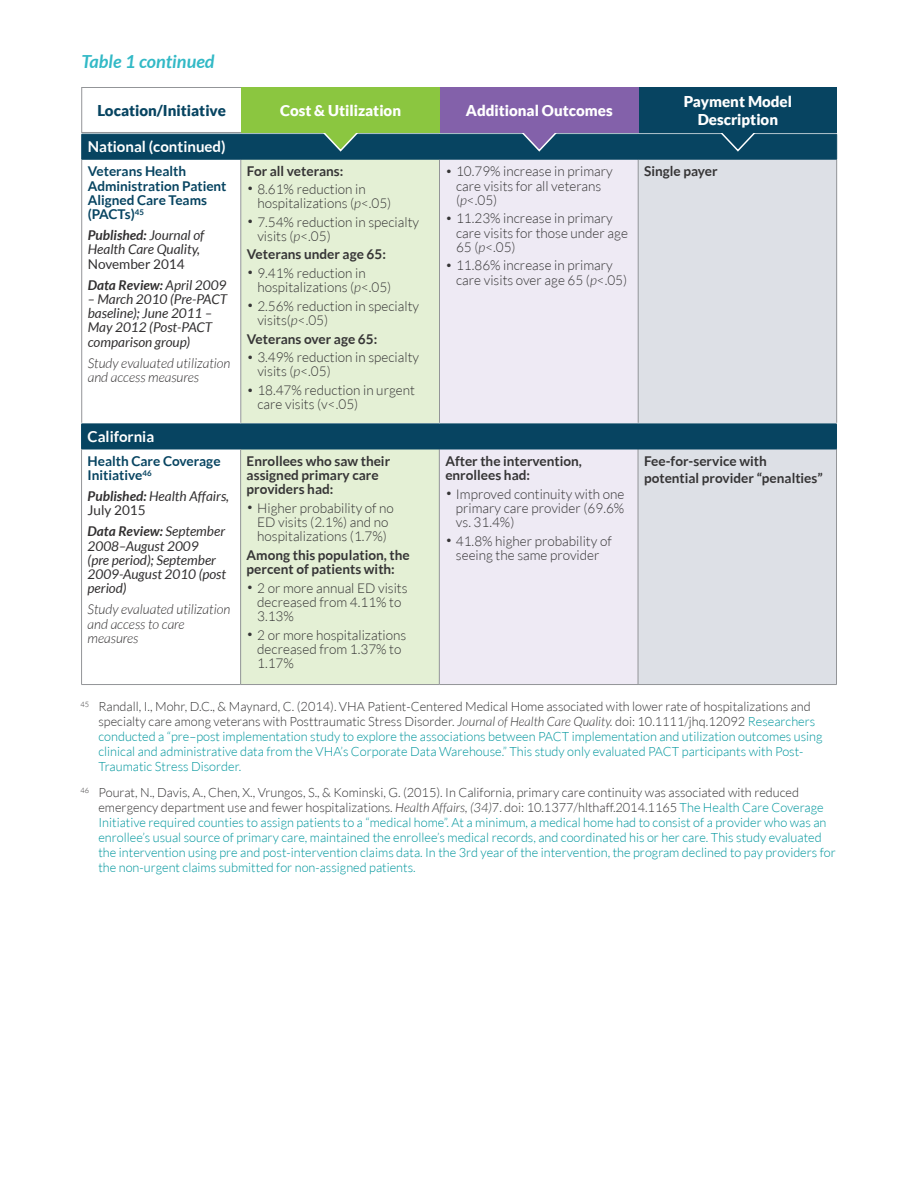
<style>
.page{position:relative;width:918px;height:1188px;background:#fff}
.page>*{position:absolute;margin:0;border:0;box-sizing:border-box;transform-origin:0 0}
.t1{font:italic 700 18px "Lato";color:#32b9c6}
.t2{font:900 15px/18px "Lato";color:#fff;text-align:center}
.t3{font:700 15px "Lato";color:#fff}
.t4{font:900 15px "Lato";color:#074461}
.t5{font:300 13.5px/14.2px "Lato";color:#363536}
.t6{font:700 13.5px/14.2px "Lato";color:#363536}
.t7{font:italic 13.5px/14.2px "Lato";color:#312f30}
.t8{font:700 13.5px/14.2px "Lato";color:#074461}
.t9{font:italic 300 13.5px/14.2px "Lato";color:#312f30}
.t10{font:13.5px/21px "Lato";color:#312f30}
.t11{font:300 12.75px/15px "Lato";color:#00969d}
.s1{font-weight:700}
.s2{font-weight:700;font-style:italic}
.s3{font-style:italic}
.s4{font-style:normal}
.s5{font-size:12px}
.s6{color:#363536}
.s7{font-style:italic;color:#363536}
</style>
<div class="page">
<div style="left:241px;top:159px;width:199px;height:264px;background:#e4f0d5"></div>
<div style="left:440px;top:159px;width:198px;height:264px;background:#eeeaf4"></div>
<div style="left:638px;top:159px;width:199px;height:264px;background:#dde0e6"></div>
<hr style="left:439px;top:159px;width:1px;height:264px;background:#939598">
<hr style="left:81px;top:159px;width:1px;height:264px;background:#939598">
<hr style="left:241px;top:159px;width:1px;height:264px;background:#939598">
<hr style="left:638px;top:159px;width:1px;height:264px;background:#939598">
<hr style="left:836px;top:159px;width:1px;height:264px;background:#939598">
<hr style="left:82px;top:159px;width:159px;height:1px;background:#074461">
<hr style="left:241px;top:159px;width:199px;height:1px;background:#074461">
<hr style="left:440px;top:159px;width:198px;height:1px;background:#074461">
<hr style="left:638px;top:159px;width:199px;height:1px;background:#074461">
<div style="left:82px;top:87px;width:160px;height:46px;border:1px solid #939598"></div>
<svg style="left:81px;top:130px;width:756px;height:29px;background:#174f69"></svg>
<div style="left:639px;top:87px;width:198px;height:46px;background:#074461"></div>
<div style="left:440px;top:87px;width:199px;height:46px;background:#8361aa"></div>
<div style="left:241px;top:87px;width:199px;height:46px;background:#8bc640"></div>
<div style="left:241px;top:449px;width:198px;height:236px;background:#e4f0d5"></div>
<div style="left:439px;top:449px;width:199px;height:236px;background:#eeeaf4"></div>
<div style="left:638px;top:449px;width:199px;height:236px;background:#dde0e6"></div>
<hr style="left:439px;top:449px;width:1px;height:235px;background:#939598">
<hr style="left:638px;top:449px;width:1px;height:235px;background:#939598">
<hr style="left:836px;top:449px;width:1px;height:235px;background:#939598">
<hr style="left:241px;top:684px;width:198px;height:1px;background:#939598">
<hr style="left:439px;top:684px;width:199px;height:1px;background:#939598">
<hr style="left:638px;top:684px;width:199px;height:1px;background:#939598">
<hr style="left:81px;top:449px;width:160px;height:1px;background:#074461">
<hr style="left:241px;top:449px;width:198px;height:1px;background:#074461">
<hr style="left:439px;top:449px;width:199px;height:1px;background:#074461">
<hr style="left:638px;top:449px;width:199px;height:1px;background:#074461">
<div style="left:81px;top:424px;width:756px;height:25px;background:#074461"></div>
<hr style="left:81px;top:449px;width:1px;height:235px;background:#939598">
<hr style="left:240px;top:449px;width:1px;height:235px;background:#939598">
<hr style="left:81px;top:684px;width:160px;height:1px;background:#939598">
<h1 class="t1" style="left:82px;top:52px;width:135px">Table 1 continued</h1>
<p class="t4" style="left:97px;top:102px;width:130px">Location/Initiative</p>
<p class="t2" style="left:684px;top:92px;width:110px">Payment Model<br>Description</p>
<p class="t2" style="left:280px;top:101px;width:123px">Cost &amp; Utilization</p>
<p class="t2" style="left:466px;top:101px;width:148px">Additional Outcomes</p>
<p class="t3" style="left:88px;top:138px;width:140px">National (continued)</p>
<p class="t8" style="left:88px;top:164px;width:140px">Veterans Health<br>Administration Patient<br>Aligned Care Teams (PACTs)<sup>45</sup></p>
<p class="t7" style="left:88px;top:228px;width:118px"><span class="s1">Published:</span> Journal of<br>Health Care Quality,</p>
<p class="t10" style="left:88px;top:253px;width:140px">November 2014<br><span class="s2">Data Review:</span> <span class="s3">April 2009</span></p>
<p class="t7" style="left:88px;top:292px;width:141px">– March 2010 (Pre-PACT baseline); June 2011 –<br>May 2012 (Post-PACT comparison group)</p>
<p class="t9" style="left:88px;top:356px;width:144px">Study evaluated utilization and access measures</p>
<p class="t3" style="left:88px;top:428px;width:68px">California</p>
<p class="t8" style="left:88px;top:454px;width:134px">Health Care Coverage<br>Initiative<sup>46</sup></p>
<p class="t7" style="left:88px;top:489px;width:143px"><span class="s1">Published:</span> Health Affairs,<br><span class="s4">July 2015</span></p>
<p class="t7" style="left:88px;top:525px;width:140px"><span class="s1">Data Review:</span> September<br>2008–August 2009<br>(pre period); September<br>2009-August 2010 (post period)</p>
<p class="t9" style="left:88px;top:603px;width:144px">Study evaluated utilization and access to care measures</p>
<p class="t6" style="left:247px;top:164px;width:98px">For all veterans:</p>
<p class="t5" style="left:257px;top:182px;width:136px;text-indent:-11px"><span class="s5">•</span> 8.61% reduction in hospitalizations (<span class="s3">p</span>&lt;.05)</p>
<p class="t5" style="left:257px;top:215px;width:163px;text-indent:-11px"><span class="s5">•</span> 7.54% reduction in specialty visits (<span class="s3">p</span>&lt;.05)</p>
<p class="t6" style="left:247px;top:247px;width:141px">Veterans under age 65:</p>
<p class="t5" style="left:257px;top:266px;width:136px;text-indent:-11px"><span class="s5">•</span> 9.41% reduction in hospitalizations (<span class="s3">p</span>&lt;.05)</p>
<p class="t5" style="left:257px;top:299px;width:163px;text-indent:-11px"><span class="s5">•</span> 2.56% reduction in specialty visits(<span class="s3">p</span>&lt;.05)</p>
<p class="t6" style="left:247px;top:331px;width:132px">Veterans over age 65:</p>
<p class="t5" style="left:257px;top:350px;width:163px;text-indent:-11px"><span class="s5">•</span> 3.49% reduction in specialty visits (<span class="s3">p</span>&lt;.05)</p>
<p class="t5" style="left:257px;top:383px;width:159px;text-indent:-11px"><span class="s5">•</span> 18.47% reduction in urgent care visits (v&lt;.05)</p>
<p class="t6" style="left:247px;top:454px;width:145px">Enrollees who saw their assigned primary care providers had:</p>
<p class="t5" style="left:247px;top:501px;width:149px;text-align:center"><span class="s5">•</span> Higher probability of no<br>ED visits (2.1%) and no hospitalizations (1.7%)</p>
<p class="t6" style="left:247px;top:548px;width:165px">Among this population, the percent of patients with:</p>
<p class="t5" style="left:257px;top:581px;width:152px;text-indent:-11px"><span class="s5">•</span> 2 or more annual ED visits decreased from 4.11% to<br>3.13%</p>
<p class="t5" style="left:257px;top:628px;width:151px;text-indent:-11px"><span class="s5">•</span> 2 or more hospitalizations decreased from 1.37% to<br>1.17%</p>
<p class="t5" style="left:456px;top:164px;width:158px;text-indent:-11px"><span class="s5">•</span> 10.79% increase in primary care visits for all veterans (<span class="s3">p</span>&lt;.05)</p>
<p class="t5" style="left:456px;top:211px;width:173px;text-indent:-11px"><span class="s5">•</span> 11.23% increase in primary care visits for those under age<br>65 (<span class="s3">p</span>&lt;.05)</p>
<p class="t5" style="left:456px;top:259px;width:173px;text-indent:-11px"><span class="s5">•</span> 11.86% increase in primary care visits over age 65 (<span class="s3">p</span>&lt;.05)</p>
<p class="t6" style="left:644px;top:164px;width:75px">Single payer</p>
<p class="t6" style="left:445px;top:454px;width:138px">After the intervention, enrollees had:</p>
<p class="t5" style="left:456px;top:487px;width:170px;text-align:justify;text-indent:-11px"><span class="s5">•</span> Improved continuity with one primary care provider (69.6% vs. 31.4%)</p>
<p class="t5" style="left:445px;top:534px;width:168px;text-align:center"><span class="s5">•</span> 41.8% higher probability of seeing the same provider</p>
<p class="t6" style="left:644px;top:452px;width:180px;line-height:17.5px">Fee-for-service with potential provider “penalties”</p>
<p class="t11" style="left:98px;top:699px;width:726px;text-indent:-18px"><sup>45</sup> <span class="s6">Randall, I., Mohr, D.C., &amp; Maynard, C. (2014). VHA Patient-Centered Medical Home associated with lower rate of hospitalizations and specialty care among veterans with Posttraumatic Stress Disorder.</span> <span class="s7">Journal of Health Care Quality.</span> <span class="s6">doi: 10.1111/jhq.12092</span> Researchers conducted a “pre–post implementation study to explore the associations between PACT implementation and utilization outcomes using clinical and administrative data from the VHA’s Corporate Data Warehouse.” This study only evaluated PACT participants with Post-Traumatic Stress Disorder.</p>
<p class="t11" style="left:98px;top:785px;width:739px;text-indent:-18px"><sup>46</sup> <span class="s6">Pourat, N., Davis, A., Chen, X., Vrungos, S., &amp; Kominski, G. (2015). In California, primary care continuity was associated with reduced emergency department use and fewer hospitalizations.</span> <span class="s7">Health Affairs, (34)</span><span class="s6">7. doi: 10.1377/hlthaff.2014.1165</span> The Health Care Coverage Initiative required counties to assign patients to a “medical home”. At a minimum, a medical home had to consist of a provider who was an enrollee’s usual source of primary care, maintained the enrollee’s medical records, and coordinated his or her care. This study evaluated the intervention using pre and post-intervention claims data. In the 3rd year of the intervention, the program declined to pay providers for the non-urgent claims submitted for non-assigned patients.</p>
</div>
